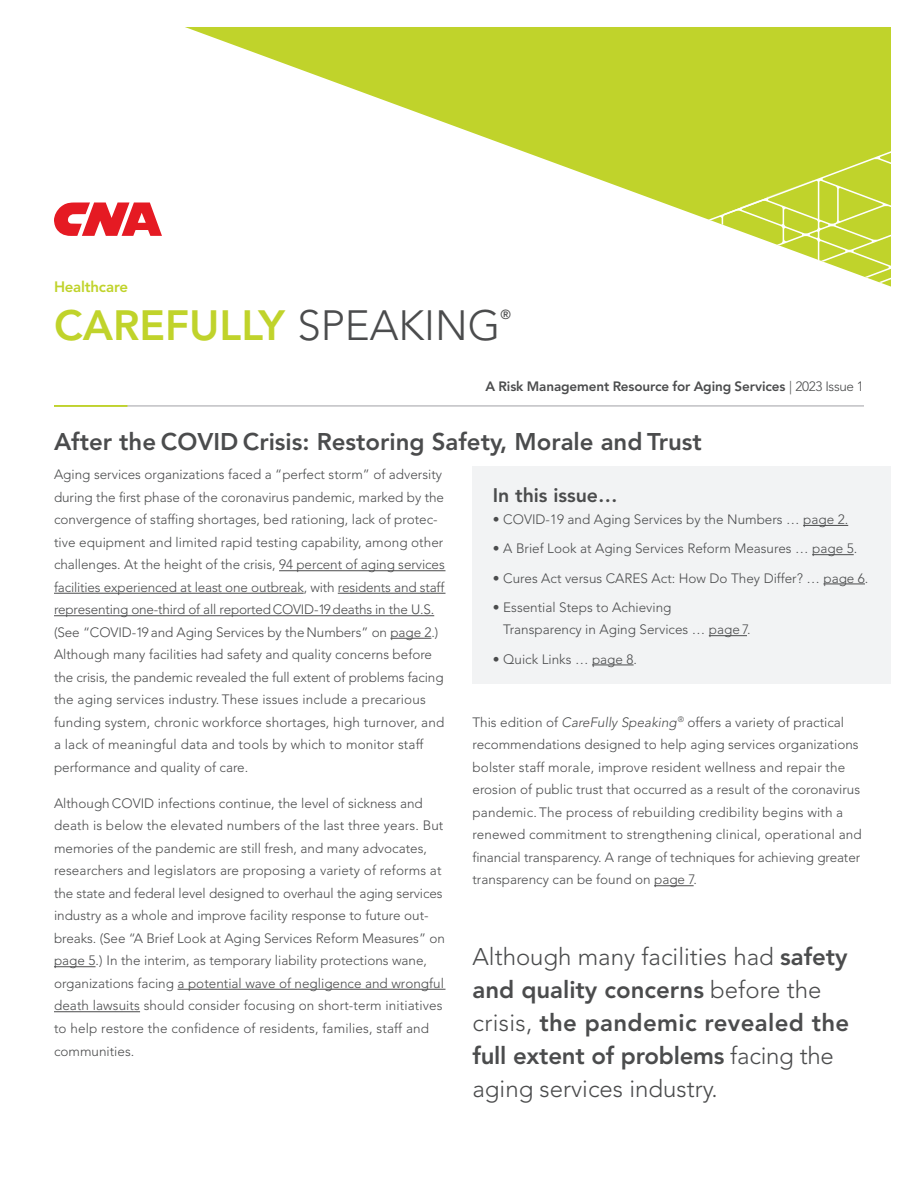
<style>
.page{position:relative;width:918px;height:1188px;background:#fff}
.page>*{position:absolute;margin:0;border:0;box-sizing:border-box;transform-origin:0 0}
.t1{font:800 42px "Avenir LT Std";color:#c0d32b}
.t2{font:300 24px/33px "Avenir LT Std";color:#4b4c4d}
.t3{font:800 24px "Avenir LT Std";color:#4b4c4d}
.t4{font:800 19.5px "Avenir LT Std";color:#4b4c4d}
.t5{font:800 15px "Avenir LT Std";letter-spacing:-.015em;color:#c0d32b}
.t6{font:300 13.5px/22.5px "Avenir LT Std";color:#4b4c4d}
.t7{font:800 13.5px "Avenir LT Std";letter-spacing:-.01em;color:#4b4c4d}
.t8{font:500 13.05px "Avenir LT Std";color:#4b4c4d}
.s1{font-weight:300;color:#4b4c4d}
.s2{font-weight:300}
.s3{font-style:italic}
.s4{font-weight:800}
</style>
<div class="page">
<hr style="left:54px;top:406px;width:810px;height:1px;background:#a0a1a5">
<hr style="left:54px;top:405px;width:73px;height:2px;background:#c0d32b">
<svg style="left:54px;top:202px;width:108px;height:34px"></svg>
<svg style="left:185px;top:27px;width:706px;height:96px;fill:#c0d32b"></svg>
<svg style="left:446px;top:93px;width:445px;height:194px"></svg>
<hr style="left:279px;top:570px;width:167px;height:1px;background:#4b4c4d">
<hr style="left:54px;top:593px;width:250px;height:1px;background:#4b4c4d">
<hr style="left:338px;top:593px;width:108px;height:1px;background:#4b4c4d">
<hr style="left:54px;top:615px;width:380px;height:1px;background:#4b4c4d">
<hr style="left:390px;top:638px;width:41px;height:1px;background:#4b4c4d">
<hr style="left:54px;top:966px;width:42px;height:1px;background:#4b4c4d">
<hr style="left:178px;top:989px;width:267px;height:1px;background:#4b4c4d">
<hr style="left:54px;top:1011px;width:86px;height:1px;background:#4b4c4d">
<hr style="left:654px;top:885px;width:40px;height:1px;background:#4b4c4d">
<div style="left:472px;top:467px;width:419px;height:217px;background:#f2f3f4"></div>
<hr style="left:803px;top:525px;width:45px;height:1px;background:#4b4c4d">
<hr style="left:812px;top:554px;width:42px;height:1px;background:#4b4c4d">
<hr style="left:823px;top:584px;width:42px;height:1px;background:#4b4c4d">
<hr style="left:709px;top:635px;width:38px;height:1px;background:#4b4c4d">
<hr style="left:592px;top:665px;width:42px;height:1px;background:#4b4c4d">
<p class="t5" style="left:54px;top:278px;width:76px">Healthcare</p>
<h1 class="t1" style="left:54px;top:300px;width:448px">CAREFULLY <span class="s1">SPEAKING</span></h1>
<p class="t8" style="left:501px;top:307px;width:12px">®</p>
<p class="t7" style="left:486px;top:379px;width:380px">A Risk Management Resource for Aging Services <span class="s2">| 2023 Issue 1</span></p>
<h2 class="t3" style="left:54px;top:428px;width:649px">After the COVID Crisis: Restoring Safety, Morale and Trust</h2>
<p class="t6" style="left:54px;top:464px;width:392px">Aging services organizations faced a “perfect storm” of adversity during the first phase of the coronavirus pandemic, marked by the convergence of staffing shortages, bed rationing, lack of protec&shy;tive equipment and limited rapid testing capability, among other challenges. At the height of the crisis, 94 percent of aging services facilities experienced at least one outbreak, with residents and staff representing one-third of all reportedCOVID-19 deaths in the U.S. (See “COVID-19 and Aging Services by the Numbers” on page 2.)<br>Although many facilities had safety and quality concerns before the crisis, the pandemic revealed the full extent of problems facing the aging services industry. These issues include a precarious funding system, chronic workforce shortages, high turnover, and a lack of meaningful data and tools by which to monitor staff performance and quality of care.</p>
<p class="t6" style="left:54px;top:792px;width:392px">Although COVID infections continue, the level of sickness and death is below the elevated numbers of the last three years. But memories of the pandemic are still fresh, and many advocates, researchers and legislators are proposing a variety of reforms at the state and federal level designed to overhaul the aging services industry as a whole and improve facility response to future out&shy;breaks. (See “A Brief Look at Aging Services Reform Measures” on page 5.) In the interim, as temporary liability protections wane, organizations facing a potential wave of negligence and wrongful death lawsuits should consider focusing on short-term initiatives to help restore the confidence of residents, families, staff and communities.</p>
<h3 class="t4" style="left:493px;top:483px;width:126px">In this issue…</h3>
<p class="t6" style="left:493px;top:508px;width:357px">• COVID-19 and Aging Services by the Numbers … page 2.</p>
<p class="t6" style="left:493px;top:537px;width:366px">• A Brief Look at Aging Services Reform Measures … page 5.</p>
<p class="t6" style="left:493px;top:567px;width:377px">• Cures Act versus CARES Act: How Do They Differ? … page 6.</p>
<p class="t6" style="left:503px;top:596px;width:249px;text-indent:-11px">• Essential Steps to Achieving<br>Transparency in Aging Services … page 7.</p>
<p class="t6" style="left:493px;top:648px;width:146px">• Quick Links … page 8.</p>
<p class="t6" style="left:472px;top:711px;width:391px">This edition of <span class="s3">CareFully Speaking</span><sup>®</sup> offers a variety of practical recommendations designed to help aging services organizations bolster staff morale, improve resident wellness and repair the erosion of public trust that occurred as a result of the coronavirus pandemic. The process of rebuilding credibility begins with a renewed commitment to strengthening clinical, operational and financial transparency. A range of techniques for achieving greater transparency can be found on page 7.</p>
<h2 class="t2" style="left:472px;top:940px;width:378px">Although many facilities had <span class="s4">safety and quality concerns</span> before the crisis, <span class="s4">the pandemic revealed the full extent of problems</span> facing the aging services industry.</h2>
</div>
